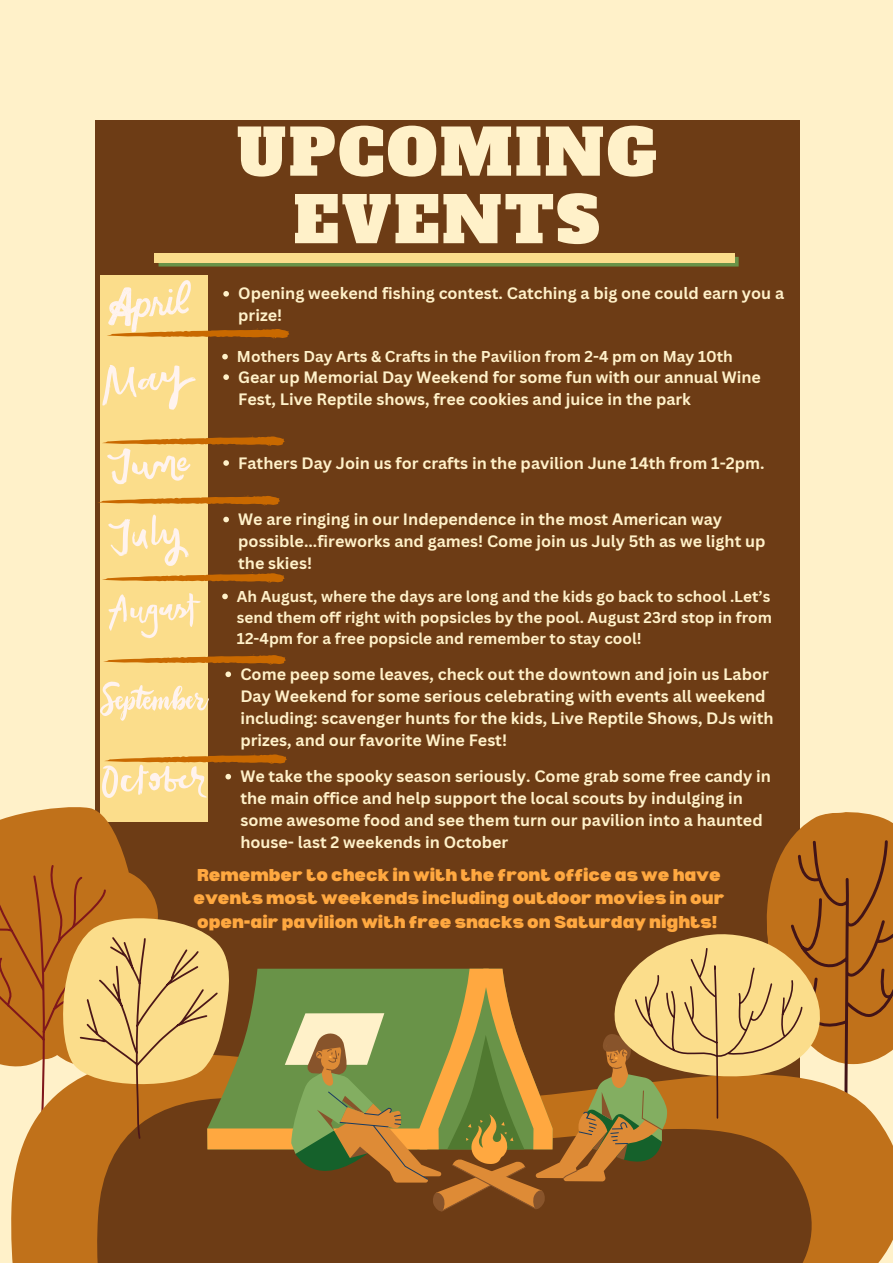
<style>
.page{position:relative;width:893px;height:1263px;background:#fff1c9}
.page>*{position:absolute;margin:0;border:0;box-sizing:border-box;transform-origin:0 0}
.t1{font:63.22px "Alfa Slab One";letter-spacing:.045em;color:#fff1c9}
.t2{font:900 16.8px/23.1px "Bernoru";color:#ffa840}
.t3{font:700 16.05px/21.9px "Canva Sans";color:#fff1c9}
.t4{font:700 15.3px/21.4px "Canva Sans";color:#fff1c9}
</style>
<div class="page">
<div style="left:95px;top:120px;width:705px;height:1133px;background:#6d3c15"></div>
<div style="left:100px;top:275px;width:107px;height:547px;background:#fbdd8b"></div>
<svg style="left:11px;top:1212px;width:852px;height:51px"></svg>
<svg style="left:0;top:807px;width:893px;height:405px"></svg>
<svg style="left:158px;top:257px;width:580px;height:10px;background:#698942"></svg>
<div style="left:155px;top:253px;width:579px;height:10px;background:#fbdd8b"></div>
<svg style="left:102px;top:365px;width:94px;height:45px"></svg>
<svg style="left:108px;top:593px;width:93px;height:45px"></svg>
<svg style="left:100px;top:681px;width:109px;height:40px"></svg>
<svg style="left:222px;top:354px;width:6px;height:5px"></svg>
<svg style="left:223px;top:374px;width:6px;height:6px"></svg>
<svg style="left:222px;top:594px;width:6px;height:5px"></svg>
<svg style="left:225px;top:671px;width:6px;height:6px"></svg>
<svg style="left:107px;top:280px;width:182px;height:58px"></svg>
<svg style="left:102px;top:436px;width:182px;height:48px"></svg>
<svg style="left:98px;top:495px;width:182px;height:10px"></svg>
<svg style="left:102px;top:514px;width:182px;height:69px"></svg>
<svg style="left:103px;top:654px;width:183px;height:11px"></svg>
<svg style="left:102px;top:754px;width:185px;height:44px"></svg>
<p class="t1" style="left:237px;top:110px;width:421px">UPCOMING</p>
<p class="t1" style="left:294px;top:178px;width:307px">EVENTS</p>
<h1 class="t3" style="left:238px;top:282px;width:547px">Opening weekend fishing contest. Catching a big one could earn you a prize!</h1>
<p class="t4" style="left:237px;top:345px;width:497px">Mothers Day Arts &amp; Crafts in the Pavilion from 2-4 pm on May 10th</p>
<p class="t3" style="left:238px;top:366px;width:524px">Gear up Memorial Day Weekend for some fun with our annual Wine<br>Fest, Live Reptile shows, free cookies and juice in the park</p>
<p class="t3" style="left:238px;top:451px;width:528px">Fathers Day Join us for crafts in the pavilion June 14th from 1-2pm.</p>
<p class="t3" style="left:238px;top:508px;width:529px">We are ringing in our Independence in the most American way possible...fireworks and games! Come join us July 5th as we light up the skies!</p>
<p class="t4" style="left:237px;top:585px;width:536px">Ah August, where the days are long and the kids go back to school .Let’s send them off right with popsicles by the pool. August 23rd stop in from<br>12-4pm for a free popsicle and remember to stay cool!</p>
<p class="t3" style="left:240px;top:663px;width:535px">Come peep some leaves, check out the downtown and join us Labor Day Weekend for some serious celebrating with events all weekend including: scavenger hunts for the kids, Live Reptile Shows, DJs with prizes, and our favorite Wine Fest!</p>
<p class="t3" style="left:240px;top:765px;width:532px">We take the spooky season seriously. Come grab some free candy in the main office and help support the local scouts by indulging in some awesome food and see them turn our pavilion into a haunted house- last 2 weekends in October</p>
<p class="t2" style="left:193px;top:863px;width:532px">Remember to check in with the front office as we have events most weekends including outdoor movies in our open-air pavilion with free snacks on Saturday nights!</p>
</div>
